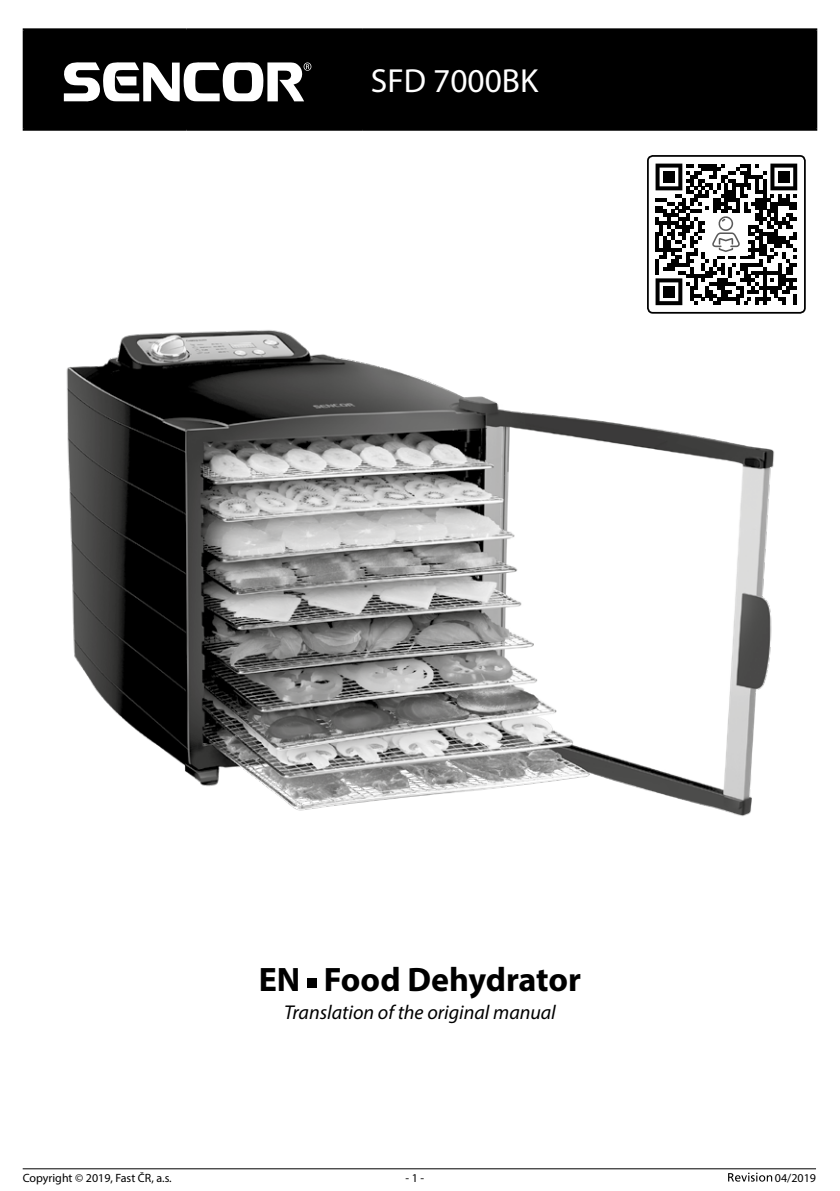
<style>
.page{position:relative;width:840px;height:1191px;background:#fff}
.page>*{position:absolute;margin:0;border:0;box-sizing:border-box;transform-origin:0 0}
.t1{font:700 34px "Myriad Pro";color:#000}
.t2{font:33.4px "Myriad Pro";color:#fff}
.t3{font:italic 20px "Myriad Pro";color:#000}
.t4{font:12px "Myriad Pro";color:#000}
</style>
<div class="page">
<svg style="left:728px;top:1172px;width:43px;height:9px"></svg>
<hr style="left:23px;top:1168px;width:792px;height:1px;background:#000">
<img style="left:66px;top:330px;width:708px;height:486px">
<div style="left:307px;top:977px;width:10px;height:10px;background:#000"></div>
<div style="left:25px;top:30px;width:789px;height:99px;background:#000"></div>
<hr style="left:23px;top:28px;width:163px;height:2px;background:#000">
<hr style="left:23px;top:30px;width:2px;height:99px;background:#000">
<hr style="left:186px;top:28px;width:176px;height:2px;background:#000">
<hr style="left:185px;top:30px;width:2px;height:99px;background:#000">
<hr style="left:362px;top:28px;width:454px;height:2px;background:#000">
<hr style="left:361px;top:30px;width:2px;height:99px;background:#000">
<hr style="left:814px;top:30px;width:2px;height:99px;background:#000">
<hr style="left:23px;top:129px;width:163px;height:2px;background:#000">
<hr style="left:186px;top:129px;width:176px;height:2px;background:#000">
<hr style="left:362px;top:129px;width:454px;height:2px;background:#000">
<svg style="left:63px;top:62px;width:248px;height:40px"></svg>
<div style="left:646px;top:155px;width:159px;height:159px;border:2px solid #000;border-radius:5px"></div>
<svg style="left:647px;top:156px;width:157px;height:157px"></svg>
<h2 class="t2" style="left:370px;top:60px;width:169px">SFD 7000BK</h2>
<h1 class="t1" style="left:258px;top:957px;width:324px">EN Food Dehydrator</h1>
<h3 class="t3" style="left:284px;top:1000px;width:273px">Translation of the original manual</h3>
<p class="t4" style="left:23px;top:1170px;width:150px">Copyright © 2019, Fast ČR, a.s.</p>
<p class="t4" style="left:405px;top:1170px;width:20px">- 1 -</p>
<p class="t4" style="left:774px;top:1170px;width:43px">04/2019</p>
</div>
